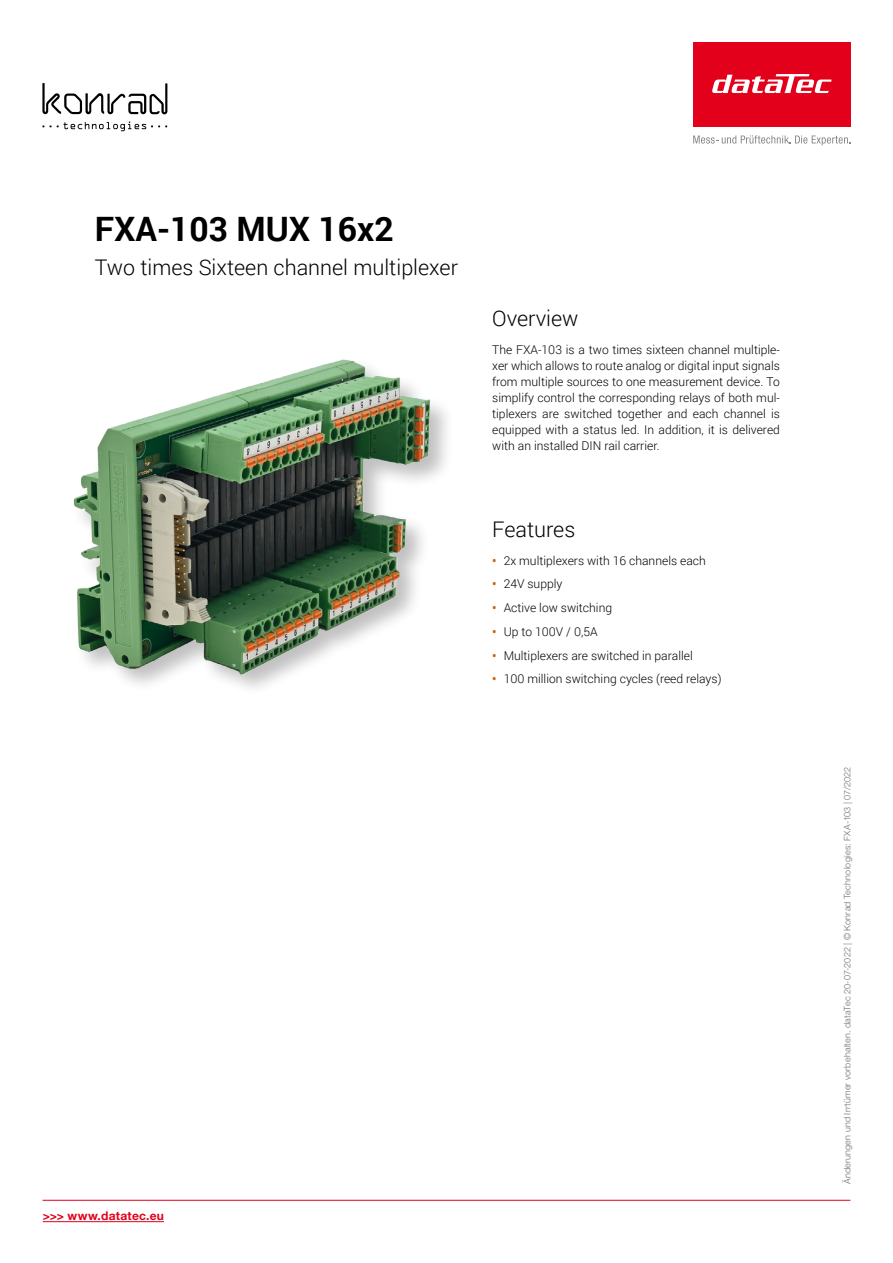
<style>
.page{position:relative;width:893px;height:1263px;background:#fff}
.page>*{position:absolute;margin:0;border:0;box-sizing:border-box;transform-origin:0 0}
.t1{font:700 33.6px "Roboto";color:#000}
.t2{font:300 21.45px "Roboto";color:#000}
.t3{font:300 12.15px/16.2px "Roboto";color:#000;text-align:justify}
.t4{font:700 12px "Helvetica Neue LT Pro";letter-spacing:.02em;color:#e2001a}
.t5{font:300 9px "Helvetica Neue LT Pro";letter-spacing:.025em;color:#707172}
.s1{font-weight:700;color:#cb6714}
</style>
<div class="page">
<div style="left:693px;top:43px;width:157px;height:84px;background:#e2001a"></div>
<svg style="left:693px;top:135px;width:157px;height:10px"></svg>
<svg style="left:712px;top:74px;width:119px;height:19px"></svg>
<hr style="left:43px;top:1221px;width:121px;height:1px;background:#e2001a">
<hr style="left:43px;top:1200px;width:807px;height:1px;background:#e2001a">
<svg style="left:42px;top:83px;width:126px;height:31px"></svg>
<svg style="left:50px;top:122px;width:118px;height:10px"></svg>
<img style="left:73px;top:359px;width:374px;height:330px">
<h1 class="t1" style="left:95px;top:205px;width:300px">FXA-103 MUX 16x2</h1>
<h2 class="t2" style="left:95px;top:253px;width:365px">Two times Sixteen channel multiplexer</h2>
<h2 class="t2" style="left:492px;top:304px;width:88px">Overview</h2>
<p class="t3" style="left:492px;top:341px;width:289px">The FXA-103 is a two times sixteen channel multiple&shy;xer which allows to route analog or digital input signals from multiple sources to one measurement device. To simplify control the corresponding relays of both mul&shy;tiplexers are switched together and each channel is equipped with a status led. In addition, it is delivered with an installed DIN rail carrier.</p>
<h2 class="t2" style="left:492px;top:514px;width:85px">Features</h2>
<p class="t3" style="left:492px;top:552px;width:215px"><span class="s1">•</span> 2x multiplexers with 16 channels each</p>
<p class="t3" style="left:492px;top:575px;width:72px"><span class="s1">•</span> 24V supply</p>
<p class="t3" style="left:492px;top:599px;width:121px"><span class="s1">•</span> Active low switching</p>
<p class="t3" style="left:492px;top:623px;width:107px"><span class="s1">•</span> Up to 100V / 0,5A</p>
<p class="t3" style="left:492px;top:647px;width:202px"><span class="s1">•</span> Multiplexers are switched in parallel</p>
<p class="t3" style="left:492px;top:670px;width:231px"><span class="s1">•</span> 100 million switching cycles (reed relays)</p>
<p class="t4" style="left:43px;top:1209px;width:123px">&gt;&gt;&gt; www.datatec.eu</p>
<p class="t5" style="left:842px;top:1184px;width:419px;rotate:-90deg">Änderungen und Irrtümer vorbehalten. dataTec 20-07-2022 | © Konrad Technologies: FXA-103 | 07/2022</p>
</div>
